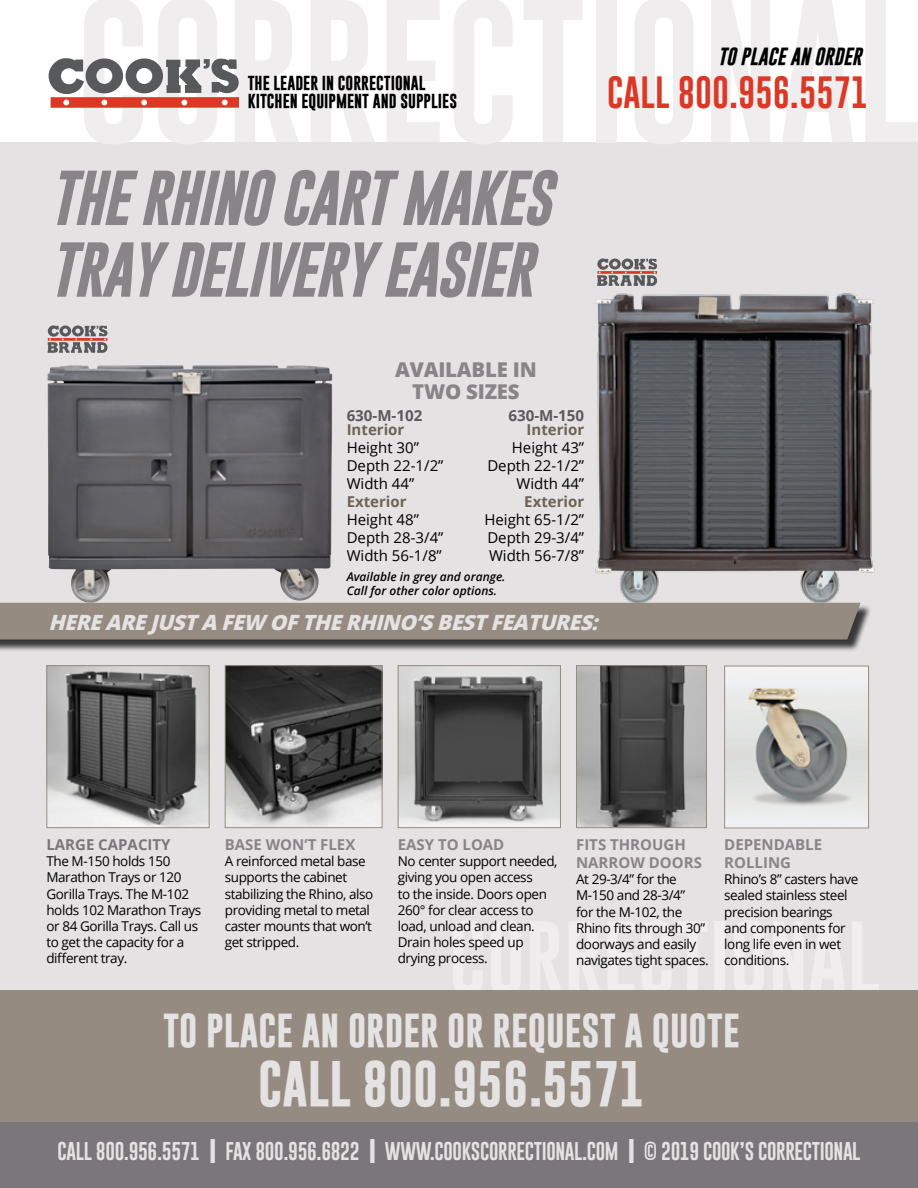
<style>
.page{position:relative;width:918px;height:1188px;background:#fff}
.page>*{position:absolute;margin:0;border:0;box-sizing:border-box;transform-origin:0 0}
.t1{font:italic 700 55.65px/71.7px "Gobold";letter-spacing:-.03em;color:#898488}
.t2{font:700 46.5px "Gobold";color:#e4e2e2}
.t3{font:700 34.5px "Gobold";color:#e4e2e2}
.t4{font:33px "Gobold";color:#dd3826}
.t5{font:italic 800 21px "Open Sans";color:#e4e2e2}
.t6{font:800 20.4px/21.6px "Open Sans";letter-spacing:-.01em;color:#898488;text-align:center}
.t7{font:18.75px "Gobold";letter-spacing:-.02em;color:#e4e2e2}
.t8{font:italic 700 18px "Gobold";color:#000}
.t9{font:700 15.15px "Open Sans";letter-spacing:-.005em;color:#5d585d}
.t10{font:15px/18px "Open Sans";color:#000}
.t11{font:700 15px/18px "Open Sans";color:#898488}
.t12{font:700 15px "Open Sans";color:#6e6356}
.t13{font:700 15px "Open Sans";color:#7b767a}
.t14{font:700 14.7px/17.5px "Gobold";color:#000}
.t15{font:13.5px/16.2px "Open Sans";letter-spacing:-.03em;color:#000}
.t16{font:italic 600 12px/13.5px "Open Sans";color:#000}
</style>
<div class="page">
<div style="left:0;top:143px;width:918px;height:870px;background:#e4e2e2"></div>
<svg style="left:453px;top:921px;width:30px;height:69px"></svg>
<svg style="left:491px;top:921px;width:30px;height:69px"></svg>
<svg style="left:530px;top:922px;width:31px;height:68px"></svg>
<svg style="left:569px;top:922px;width:30px;height:68px"></svg>
<svg style="left:608px;top:922px;width:26px;height:68px"></svg>
<svg style="left:642px;top:921px;width:65px;height:69px"></svg>
<div style="left:714px;top:921px;width:11px;height:73px;background:#efedee"></div>
<svg style="left:734px;top:921px;width:30px;height:69px"></svg>
<svg style="left:773px;top:922px;width:30px;height:68px"></svg>
<svg style="left:811px;top:922px;width:34px;height:68px"></svg>
<svg style="left:852px;top:922px;width:27px;height:68px"></svg>
<svg style="left:311px;top:0;width:64px;height:142px"></svg>
<svg style="left:386px;top:0;width:54px;height:142px"></svg>
<svg style="left:454px;top:0;width:59px;height:144px"></svg>
<svg style="left:524px;top:0;width:59px;height:142px"></svg>
<div style="left:596px;top:0;width:21px;height:142px;background:#efedee"></div>
<svg style="left:634px;top:0;width:59px;height:144px"></svg>
<svg style="left:711px;top:0;width:59px;height:142px"></svg>
<svg style="left:783px;top:0;width:70px;height:142px"></svg>
<svg style="left:865px;top:0;width:53px;height:142px"></svg>
<svg style="left:48px;top:0;width:251px;height:144px"></svg>
<img style="left:593px;top:293px;width:282px;height:310px">
<img style="left:47px;top:365px;width:285px;height:238px">
<img style="left:726px;top:668px;width:141px;height:158px">
<div style="left:724px;top:666px;width:145px;height:162px;border:1px solid #968b81"></div>
<img style="left:578px;top:667px;width:127px;height:159px">
<div style="left:576px;top:665px;width:131px;height:163px;border:1px solid #968b81"></div>
<img style="left:48px;top:667px;width:160px;height:159px">
<div style="left:46px;top:665px;width:164px;height:163px;border:1px solid #968b81"></div>
<img style="left:227px;top:667px;width:153px;height:159px">
<div style="left:225px;top:665px;width:157px;height:163px;border:1px solid #968b81"></div>
<img style="left:400px;top:667px;width:159px;height:159px">
<div style="left:398px;top:665px;width:163px;height:163px;border:1px solid #968b81"></div>
<div style="left:0;top:604px;width:872px;height:47px;background:#000;opacity:.75"></div>
<div style="left:0;top:603px;width:861px;height:36px;background:#968b81"></div>
<div style="left:0;top:1121px;width:918px;height:67px;background:#7b767a"></div>
<svg style="left:48px;top:325px;width:60px;height:28px"></svg>
<svg style="left:597px;top:258px;width:60px;height:28px"></svg>
<div style="left:0;top:990px;width:918px;height:131px;background:#968b81"></div>
<p class="t14" style="left:248px;top:74px;width:211px">THE LEADER IN CORRECTIONAL<br>KITCHEN EQUIPMENT AND SUPPLIES</p>
<h1 class="t1" style="left:49px;top:162px;width:504px">THE RHINO CART MAKES<br>TRAY DELIVERY EASIER</h1>
<h3 class="t8" style="left:718px;top:45px;width:145px">TO PLACE AN ORDER</h3>
<h3 class="t4" style="left:607px;top:71px;width:263px">CALL 800.956.5571</h3>
<h3 class="t6" style="left:395px;top:358px;width:143px">AVAILABLE IN<br>TWO SIZES</h3>
<p class="t9" style="left:347px;top:404px;width:77px">630-M-102</p>
<p class="t9" style="left:509px;top:404px;width:77px">630-M-150</p>
<p class="t12" style="left:347px;top:419px;width:59px">Interior</p>
<p class="t10" style="left:347px;top:439px;width:98px">Height 30”<br>Depth 22-1/2”<br>Width 44”</p>
<p class="t12" style="left:347px;top:491px;width:61px">Exterior</p>
<p class="t10" style="left:347px;top:511px;width:98px">Height 48”<br>Depth 28-3/4”<br>Width 56-1/8”</p>
<p class="t12" style="left:527px;top:419px;width:59px">Interior</p>
<p class="t10" style="left:487px;top:439px;width:98px;text-align:right">Height 43”<br>Depth 22-1/2”<br>Width 44”</p>
<p class="t12" style="left:524px;top:491px;width:61px">Exterior</p>
<p class="t10" style="left:484px;top:511px;width:101px;text-align:justify">Height 65-1/2” Depth 29-3/4” Width 56-7/8”</p>
<p class="t16" style="left:347px;top:570px;width:160px">Available in grey and orange.<br>Call for other color options.</p>
<h3 class="t5" style="left:49px;top:606px;width:558px">HEREAREJ USTA FEW OFTHERHINO’SBESTFEATURES:</h3>
<p class="t13" style="left:46px;top:834px;width:126px">LARGE CAPACITY</p>
<p class="t15" style="left:46px;top:853px;width:156px">The M-150 holds 150<br>Marathon Trays or 120<br>Gorilla Trays. The M-102 holds 102 Marathon Trays or 84 Gorilla Trays. Call us to get the capacity for a different tray.</p>
<p class="t11" style="left:225px;top:835px;width:132px">BASE WON’T FLEX</p>
<p class="t15" style="left:225px;top:853px;width:150px">A reinforced metal base supports the cabinet stabilizing the Rhino, also providing metal to metal caster mounts that won’t get stripped.</p>
<p class="t11" style="left:398px;top:835px;width:108px">EASY TO LOAD</p>
<p class="t15" style="left:398px;top:853px;width:161px">No center support needed, giving you open access<br>to the inside. Doors open<br>260° for clear access to load, unload and clean.<br>Drain holes speed up drying process.</p>
<p class="t11" style="left:576px;top:835px;width:127px">FITS THROUGH<br>NARROW DOORS</p>
<p class="t15" style="left:576px;top:871px;width:134px">At 29-3/4” for the<br>M-150 and 28-3/4”<br>for the M-102, the<br>Rhino fits through 30” doorways and easily navigates tight spaces.</p>
<p class="t11" style="left:724px;top:835px;width:99px">DEPENDABLE<br>ROLLING</p>
<p class="t15" style="left:724px;top:871px;width:136px">Rhino’s 8” casters have sealed stainless steel precision bearings and components for long life even in wet conditions.</p>
<h3 class="t3" style="left:163px;top:1008px;width:578px">TO PLACE AN ORDER OR REQUEST A QUOTE</h3>
<h2 class="t2" style="left:258px;top:1053px;width:388px">CALL 800.956.5571</h2>
<h3 class="t7" style="left:58px;top:1139px;width:804px">CALL 800.956.5571 | FAX 800.956.6822 | WWW.COOKSCORRECTIONAL.COM | © 2019 COOK’S CORRECTIONAL</h3>
</div>
